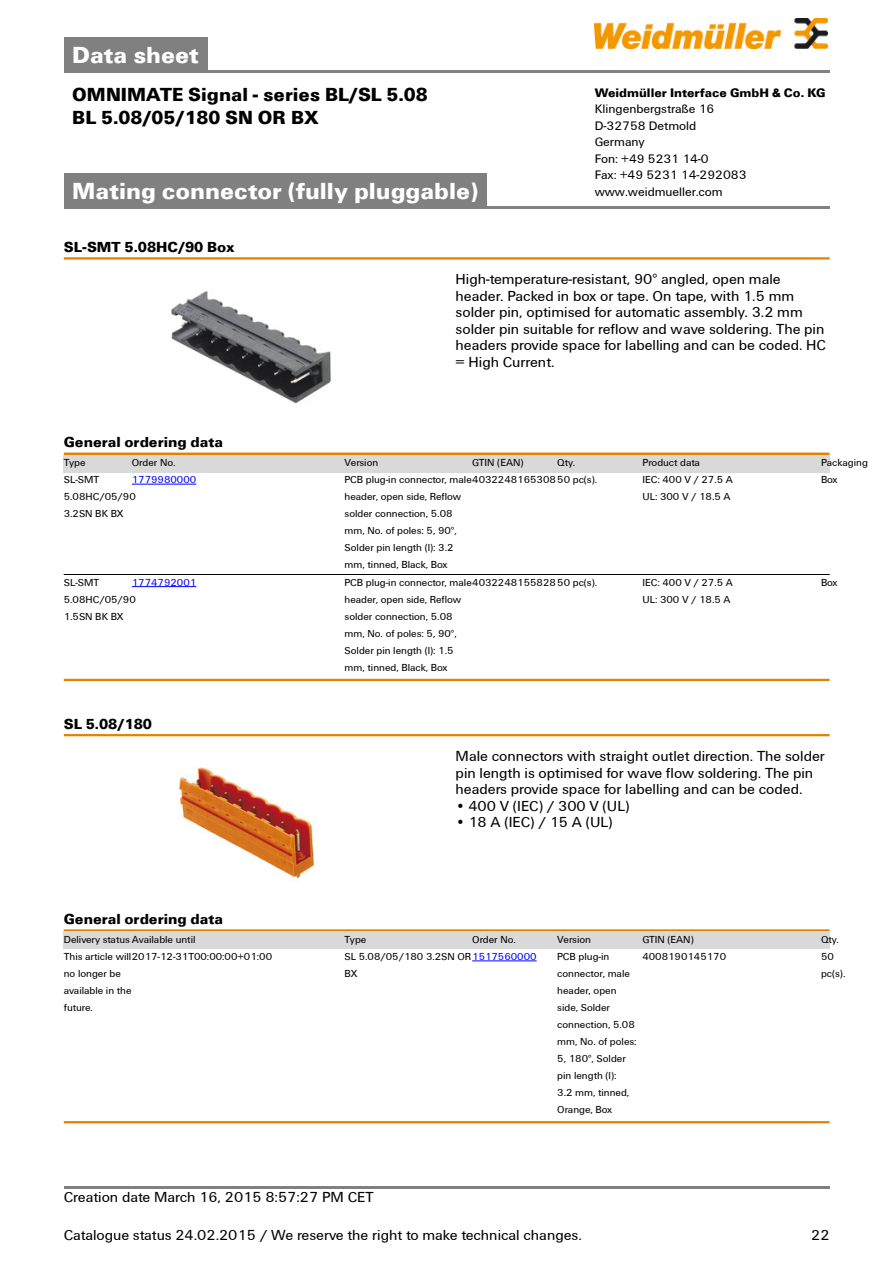
<style>
.page{position:relative;width:893px;height:1263px;background:#fff}
.page>*{position:absolute;margin:0;border:0;box-sizing:border-box;transform-origin:0 0}
.t1{font:700 24px "Weidmueller";color:#fff}
.t2{font:700 19.5px/22.5px "Weidmueller";color:#000}
.t3{font:15px/16.5px "Weidmueller";color:#000}
.t4{font:700 15px "Weidmueller";color:#000}
.t5{font:12.75px/16.5px "Weidmueller";color:#000}
.t6{font:700 12.75px "Weidmueller";color:#000}
.t7{font:10.5px/17px "Weidmueller";color:#000}
.t8{font:10.5px "Weidmueller";color:#00f}
.s1{color:#00f}
</style>
<div class="page">
<div style="left:64px;top:38px;width:143px;height:32px;background:#808080"></div>
<hr style="left:64px;top:70px;width:765px;height:2px;background:#808080">
<img style="left:594px;top:18px;width:233px;height:30px">
<div style="left:64px;top:174px;width:422px;height:32px;background:#808080"></div>
<hr style="left:64px;top:206px;width:765px;height:3px;background:#808080">
<hr style="left:64px;top:1186px;width:765px;height:3px;background:#808080">
<hr style="left:64px;top:257px;width:765px;height:3px;background:#e18200">
<img style="left:171px;top:291px;width:160px;height:113px">
<hr style="left:64px;top:453px;width:765px;height:2px;background:#e18200">
<div style="left:64px;top:455px;width:68px;height:17px;background:#d9d9d9"></div>
<div style="left:132px;top:455px;width:212px;height:17px;background:#d9d9d9"></div>
<div style="left:344px;top:455px;width:128px;height:17px;background:#d9d9d9"></div>
<div style="left:472px;top:455px;width:85px;height:17px;background:#d9d9d9"></div>
<div style="left:557px;top:455px;width:85px;height:17px;background:#d9d9d9"></div>
<div style="left:642px;top:455px;width:179px;height:17px;background:#d9d9d9"></div>
<div style="left:821px;top:455px;width:8px;height:17px;background:#d9d9d9"></div>
<hr style="left:132px;top:484px;width:64px;height:1px;background:#00f">
<hr style="left:64px;top:574px;width:68px;height:1px;background:#000">
<hr style="left:132px;top:574px;width:212px;height:1px;background:#000">
<hr style="left:132px;top:586px;width:64px;height:1px;background:#00f">
<hr style="left:344px;top:574px;width:128px;height:1px;background:#000">
<hr style="left:472px;top:574px;width:85px;height:1px;background:#000">
<hr style="left:557px;top:574px;width:85px;height:1px;background:#000">
<hr style="left:642px;top:574px;width:179px;height:1px;background:#000">
<hr style="left:64px;top:679px;width:765px;height:2px;background:#e18200">
<hr style="left:64px;top:734px;width:765px;height:2px;background:#e18200">
<img style="left:178px;top:767px;width:137px;height:113px">
<hr style="left:64px;top:929px;width:765px;height:3px;background:#e18200">
<div style="left:64px;top:932px;width:68px;height:17px;background:#d9d9d9"></div>
<div style="left:132px;top:932px;width:212px;height:17px;background:#d9d9d9"></div>
<div style="left:344px;top:932px;width:128px;height:17px;background:#d9d9d9"></div>
<div style="left:472px;top:932px;width:85px;height:17px;background:#d9d9d9"></div>
<div style="left:557px;top:932px;width:85px;height:17px;background:#d9d9d9"></div>
<div style="left:642px;top:932px;width:179px;height:17px;background:#d9d9d9"></div>
<div style="left:821px;top:932px;width:8px;height:17px;background:#d9d9d9"></div>
<hr style="left:472px;top:961px;width:64px;height:1px;background:#00f">
<hr style="left:64px;top:1121px;width:765px;height:2px;background:#e18200">
<h1 class="t1" style="left:72px;top:40px;width:128px">Data sheet</h1>
<h2 class="t2" style="left:72px;top:83px;width:357px">OMNIMATE Signal - series BL/SL 5.08<br>BL 5.08/05/180 SN OR BX</h2>
<p class="t6" style="left:594px;top:85px;width:232px">Weidmüller Interface GmbH &amp; Co. KG</p>
<p class="t5" style="left:594px;top:101px;width:153px">Klingenbergstraße 16<br>D-32758 Detmold<br>Germany<br>Fon: +49 5231 14-0<br>Fax: +49 5231 14-292083</p>
<h1 class="t1" style="left:72px;top:176px;width:407px">Mating connector (fully pluggable)</h1>
<p class="t5" style="left:594px;top:183px;width:129px">www.weidmueller.com</p>
<h3 class="t4" style="left:64px;top:238px;width:172px">SL-SMT 5.08HC/90 Box</h3>
<p class="t3" style="left:455px;top:271px;width:372px">High-temperature-resistant, 90° angled, open male header. Packed in box or tape. On tape, with 1.5 mm solder pin, optimised for automatic assembly. 3.2 mm solder pin suitable for reflow and wave soldering. The pin headers provide space for labelling and can be coded. HC = High Current.</p>
<h3 class="t4" style="left:64px;top:433px;width:161px">General ordering data</h3>
<p class="t7" style="left:64px;top:454px;width:23px">Type</p>
<p class="t7" style="left:132px;top:454px;width:45px">Order No.</p>
<p class="t7" style="left:344px;top:454px;width:35px">Version</p>
<p class="t7" style="left:472px;top:454px;width:53px">GTIN (EAN)</p>
<p class="t7" style="left:557px;top:454px;width:19px">Qty.</p>
<p class="t7" style="left:642px;top:454px;width:59px">Product data</p>
<p class="t7" style="left:821px;top:454px;width:48px">Packaging</p>
<p class="t7" style="left:64px;top:471px;width:73px">SL-SMT<br>5.08HC/05/90<br>3.2SN BK BX</p>
<p class="t8" style="left:132px;top:473px;width:66px">1779980000</p>
<p class="t7" style="left:344px;top:471px;width:254px">PCB plug-in connector, male403224816530850 pc(s). header, open side, Reflow<br>solder connection, 5.08<br>mm, No. of poles: 5, 90°,<br>Solder pin length (l): 3.2<br>mm, tinned, Black, Box</p>
<p class="t7" style="left:642px;top:471px;width:92px">IEC: 400 V / 27.5 A<br>UL: 300 V / 18.5 A</p>
<p class="t7" style="left:821px;top:471px;width:18px">Box</p>
<p class="t7" style="left:64px;top:574px;width:73px">SL-SMT<br>5.08HC/05/90<br>1.5SN BK BX</p>
<p class="t8" style="left:132px;top:576px;width:66px">1774792001</p>
<p class="t7" style="left:344px;top:574px;width:254px">PCB plug-in connector, male403224815582850 pc(s). header, open side, Reflow<br>solder connection, 5.08<br>mm, No. of poles: 5, 90°,<br>Solder pin length (l): 1.5<br>mm, tinned, Black, Box</p>
<p class="t7" style="left:642px;top:574px;width:92px">IEC: 400 V / 27.5 A<br>UL: 300 V / 18.5 A</p>
<p class="t7" style="left:821px;top:574px;width:18px">Box</p>
<h3 class="t4" style="left:64px;top:715px;width:90px">SL 5.08/180</h3>
<h3 class="t3" style="left:455px;top:748px;width:371px">Male connectors with straight outlet direction. The solder pin length is optimised for wave flow soldering. The pin headers provide space for labelling and can be coded.</h3>
<h3 class="t3" style="left:455px;top:797px;width:175px">• 400 V (IEC) / 300 V (UL)</h3>
<h3 class="t3" style="left:455px;top:814px;width:158px">• 18 A (IEC) / 15 A (UL)</h3>
<h3 class="t4" style="left:64px;top:910px;width:161px">General ordering data</h3>
<p class="t7" style="left:64px;top:931px;width:133px">Delivery status Available until</p>
<p class="t7" style="left:344px;top:931px;width:23px">Type</p>
<p class="t7" style="left:472px;top:931px;width:45px">Order No.</p>
<p class="t7" style="left:557px;top:931px;width:35px">Version</p>
<p class="t7" style="left:642px;top:931px;width:53px">GTIN (EAN)</p>
<p class="t7" style="left:821px;top:931px;width:19px">Qty.</p>
<p class="t7" style="left:64px;top:948px;width:210px">This article will2017-12-31T00:00:00+01:00 no longer be<br>available in the<br>future.</p>
<p class="t7" style="left:344px;top:948px;width:193px">SL 5.08/05/180 3.2SN OR<span class="s1">1517560000<br></span>BX</p>
<p class="t7" style="left:557px;top:948px;width:81px">PCB plug-in connector, male header, open side, Solder connection, 5.08 mm, No. of poles:<br>5, 180°, Solder pin length (l):<br>3.2 mm, tinned,<br>Orange, Box</p>
<p class="t7" style="left:642px;top:948px;width:85px">4008190145170</p>
<p class="t7" style="left:821px;top:948px;width:26px">50 pc(s).</p>
<h3 class="t3" style="left:64px;top:1189px;width:311px">Creation date March 16, 2015 8:57:27 PM CET</h3>
<h3 class="t3" style="left:64px;top:1227px;width:519px">Catalogue status 24.02.2015 / We reserve the right to make technical changes.</h3>
<h3 class="t3" style="left:811px;top:1227px;width:20px">22</h3>
</div>
